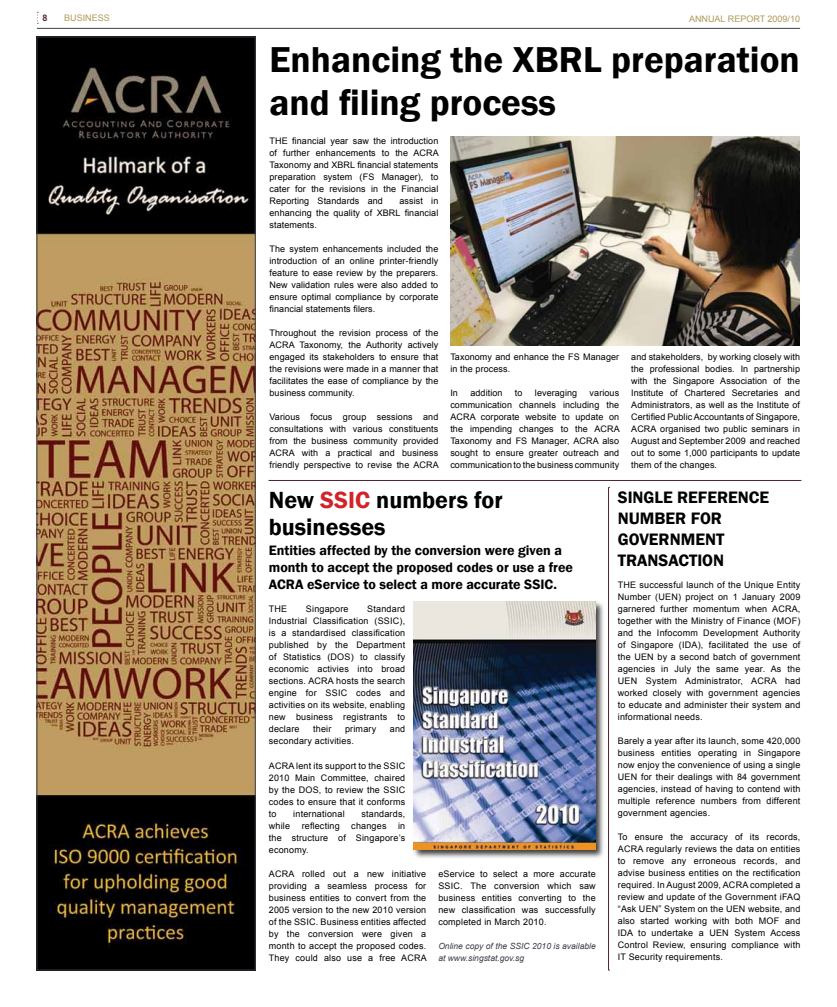
<style>
.page{position:relative;width:837px;height:1007px;background:#fff}
.page>*{position:absolute;margin:0;border:0;box-sizing:border-box;transform-origin:0 0}
.t1{font:600 37px/43px "Franklin Gothic";color:#000}
.t2{font:600 24px/27px "Franklin Gothic";color:#000}
.t3{font:600 17px/21px "Franklin Gothic";color:#000}
.t4{font:600 14px/16.8px "Franklin Gothic";color:#000}
.t5{font:9px/12px "Arial";letter-spacing:.02em;color:#000;text-align:justify}
.t6{font:9px "Arial";color:#ad9a59}
.t7{font:700 9px "Arial";color:#542437}
.t8{font:italic 8.5px/12px "Arial";color:#3d3f4b}
.s1{color:#d2232a}
</style>
<div class="page">
<img style="left:39px;top:39px;width:214px;height:928px">
<div style="left:37px;top:37px;width:218px;height:932px;border:1px solid #3d3f4b"></div>
<img style="left:450px;top:136px;width:349px;height:209px">
<div style="left:412px;top:600px;width:193px;height:259px;background:#000;opacity:.75"></div>
<img style="left:413px;top:601px;width:182px;height:248px">
<svg style="left:269px;top:480px;width:531px;height:1px"></svg>
<svg style="left:608px;top:487px;width:1px;height:483px"></svg>
<hr style="left:37px;top:28px;width:762px;height:1px;background:#3d3f4b">
<p class="t7" style="left:43px;top:12px;width:7px">8</p>
<p class="t6" style="left:64px;top:12px;width:47px">BUSINESS</p>
<p class="t6" style="left:688px;top:13px;width:112px">ANNUAL REPORT 2009/10</p>
<h1 class="t1" style="left:269px;top:38px;width:531px">Enhancing the XBRL preparation and filing process</h1>
<p class="t5" style="left:269px;top:135px;width:171px">THE financial year saw the introduction of further enhancements to the ACRA Taxonomy and XBRL financial statements preparation system (FS Manager), to cater for the revisions in the Financial Reporting Standards and</p>
<p class="t5" style="left:269px;top:195px;width:170px;text-indent:130px">assist in enhancing the quality of XBRL financial statements.</p>
<p class="t5" style="left:269px;top:243px;width:170px">The system enhancements included the introduction of an online printer-friendly feature to ease review by the preparers.<br>New validation rules were also added to ensure optimal compliance by corporate financial statements filers.</p>
<p class="t5" style="left:269px;top:327px;width:170px">Throughout the revision process of the ACRA Taxonomy, the Authority actively engaged its stakeholders to ensure that the revisions were made in a manner that facilitates the ease of compliance by the business community.</p>
<p class="t5" style="left:269px;top:411px;width:171px">Various focus group sessions and consultations with various constituents from the business community provided ACRA with a practical and business friendly perspective to revise the ACRA</p>
<p class="t5" style="left:450px;top:351px;width:170px">Taxonomy and enhance the FS Manager in the process.</p>
<p class="t5" style="left:450px;top:387px;width:9px">In</p>
<p class="t5" style="left:470px;top:387px;width:34px">addition</p>
<p class="t5" style="left:514px;top:387px;width:9px">to</p>
<p class="t5" style="left:534px;top:387px;width:44px">leveraging</p>
<p class="t5" style="left:631px;top:351px;width:170px">and stakeholders, by working closely with the professional bodies. In partnership with the Singapore Association of the Institute of Chartered Secretaries and Administrators, as well as the Institute of Certified Public Accountants of Singapore, ACRA organised two public seminars in August and September 2009 and reached out to some 1,000 participants to update them of the changes.</p>
<p class="t5" style="left:450px;top:387px;width:171px;text-indent:139px">various communication channels including the ACRA corporate website to update on the impending changes to the ACRA Taxonomy and FS Manager, ACRA also sought to ensure greater outreach and communication to the business community</p>
<h2 class="t2" style="left:269px;top:486px;width:235px">New <span class="s1">SSIC</span> numbers for businesses</h2>
<h3 class="t4" style="left:269px;top:542px;width:305px">Entities affected by the conversion were given a month to accept the proposed codes or use a free<br>ACRA eService to select a more accurate SSIC.</h3>
<p class="t5" style="left:269px;top:603px;width:20px">THE</p>
<p class="t5" style="left:306px;top:603px;width:44px">Singapore</p>
<p class="t5" style="left:269px;top:603px;width:138px;text-indent:98px">Standard Industrial Classification (SSIC), is a standardised classification published by the Department of Statistics (DOS) to classify economic activies into broad sections. ACRA hosts the search engine for SSIC codes and activities on its website, enabling new business registrants to declare</p>
<p class="t5" style="left:313px;top:723px;width:20px">their</p>
<p class="t5" style="left:345px;top:723px;width:33px">primary</p>
<p class="t5" style="left:389px;top:723px;width:17px">and</p>
<p class="t5" style="left:269px;top:735px;width:86px">secondary activities.</p>
<p class="t5" style="left:269px;top:759px;width:138px">ACRA lent its support to the SSIC 2010 Main Committee, chaired by the DOS, to review the SSIC codes to ensure that it conforms to</p>
<p class="t5" style="left:293px;top:807px;width:53px">international</p>
<p class="t5" style="left:361px;top:807px;width:45px">standards,</p>
<p class="t5" style="left:269px;top:819px;width:23px">while</p>
<p class="t5" style="left:301px;top:819px;width:40px">reflecting</p>
<p class="t5" style="left:351px;top:819px;width:37px">changes</p>
<p class="t5" style="left:269px;top:819px;width:138px;text-indent:129px">in the structure of Singapore’s economy.</p>
<p class="t5" style="left:269px;top:867px;width:159px">ACRA rolled out a new initiative providing a seamless process for business entities to convert from the 2005 version to the new 2010 version of the SSIC. Business entities affected by the conversion were given a month to accept the proposed codes.<br>They could also use a free ACRA</p>
<p class="t5" style="left:438px;top:867px;width:159px">eService to select a more accurate SSIC. The conversion which saw business entities converting to the new classification was successfully completed in March 2010.</p>
<p class="t8" style="left:438px;top:939px;width:159px">Online copy of the SSIC 2010 is available at www.singstat.gov.sg</p>
<h3 class="t3" style="left:617px;top:487px;width:153px">SINGLE REFERENCE<br>NUMBER FOR<br>GOVERNMENT<br>TRANSACTION</h3>
<p class="t5" style="left:617px;top:579px;width:184px">THE successful launch of the Unique Entity Number (UEN) project on 1 January 2009 garnered further momentum when ACRA, together with the Ministry of Finance (MOF) and the Infocomm Development Authority of Singapore (IDA), facilitated the use of the UEN by a second batch of government agencies in July the same year. As the UEN System Administrator, ACRA had worked closely with government agencies to educate and administer their system and informational needs.</p>
<p class="t5" style="left:617px;top:735px;width:184px">Barely a year after its launch, some 420,000 business entities operating in Singapore now enjoy the convenience of using a single UEN for their dealings with 84 government agencies, instead of having to contend with multiple reference numbers from different government agencies.</p>
<p class="t5" style="left:617px;top:831px;width:184px">To ensure the accuracy of its records, ACRA regularly reviews the data on entities to remove any erroneous records, and advise business entities on the rectification required. In August 2009, ACRA completed a review and update of the Government iFAQ “Ask UEN” System on the UEN website, and also started working with both MOF and IDA to undertake a UEN System Access Control Review, ensuring compliance with IT Security requirements.</p>
</div>
